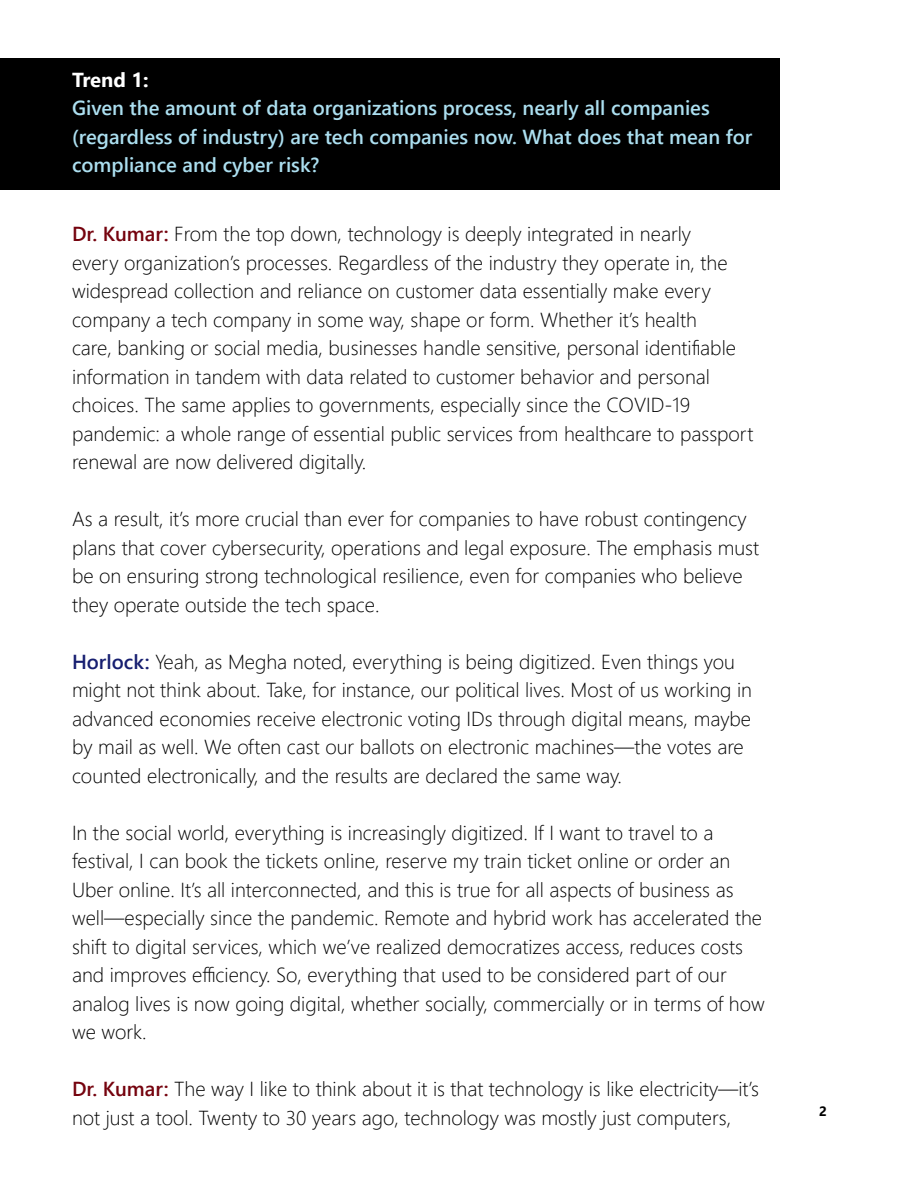
<style>
.page{position:relative;width:918px;height:1188px;background:#fff}
.page>*{position:absolute;margin:0;border:0;box-sizing:border-box;transform-origin:0 0}
.t1{font:300 20.25px/28.5px "Segoe UI";color:#000}
.TrendLabel{font:600 20.25px/28.5px "Segoe UI";color:#acdff0}
.t2{font:700 13.5px "Segoe UI";color:#000}
.s1{font-weight:700;color:#fff}
.s2{font-weight:600;color:#75030e}
.s3{font-weight:600;color:#161e70}
</style>
<div class="page">
<div style="left:0;top:58px;width:780px;height:132px;background:#000"></div>
<p class="TrendLabel" style="left:72px;top:64px;width:682px"><span class="s1">Trend 1:<br></span>Given the amount of data organizations process, nearly all companies (regardless of industry) are tech companies now. What does that mean for compliance and cyber risk?</p>
<p class="t1" style="left:72px;top:218px;width:683px"><span class="s2">Dr. Kumar:</span> From the top down, technology is deeply integrated in nearly<br>every organization’s processes. Regardless of the industry they operate in, the widespread collection and reliance on customer data essentially make every company a tech company in some way, shape or form. Whether it’s health<br>care, banking or social media, businesses handle sensitive, personal identifiable information in tandem with data related to customer behavior and personal choices. The same applies to governments, especially since the COVID-19 pandemic: a whole range of essential public services from healthcare to passport renewal are now delivered digitally.</p>
<p class="t1" style="left:72px;top:503px;width:689px">As a result, it’s more crucial than ever for companies to have robust contingency plans that cover cybersecurity, operations and legal exposure. The emphasis must be on ensuring strong technological resilience, even for companies who believe they operate outside the tech space.</p>
<p class="t1" style="left:72px;top:645px;width:682px"><span class="s3">Horlock:</span> Yeah, as Megha noted, everything is being digitized. Even things you might not think about. Take, for instance, our political lives. Most of us working in advanced economies receive electronic voting IDs through digital means, maybe by mail as well. We often cast our ballots on electronic machines—the votes are counted electronically, and the results are declared the same way.</p>
<p class="t1" style="left:72px;top:816px;width:694px">In the social world, everything is increasingly digitized. If I want to travel to a festival, I can book the tickets online, reserve my train ticket online or order an Uber online. It’s all interconnected, and this is true for all aspects of business as well—especially since the pandemic. Remote and hybrid work has accelerated the shift to digital services, which we’ve realized democratizes access, reduces costs and improves efficiency. So, everything that used to be considered part of our analog lives is now going digital, whether socially, commercially or in terms of how we work.</p>
<p class="t1" style="left:72px;top:1073px;width:689px"><span class="s2">Dr. Kumar:</span> The way I like to think about it is that technology is like electricity—it’s not just a tool. Twenty to 30 years ago, technology was mostly just computers,</p>
<p class="t2" style="left:819px;top:1098px;width:9px">2</p>
</div>
